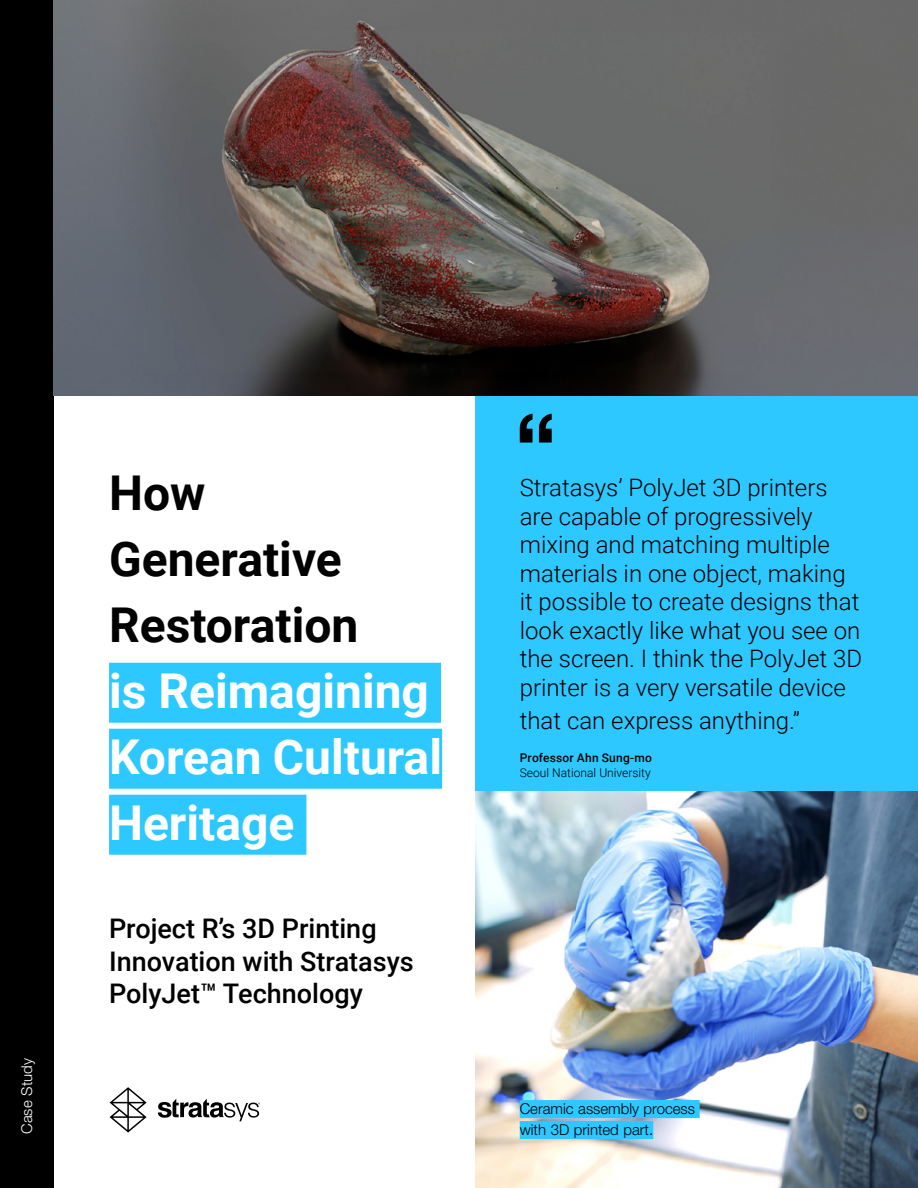
<style>
.page{position:relative;width:918px;height:1188px;background:#fff}
.page>*{position:absolute;margin:0;border:0;box-sizing:border-box;transform-origin:0 0}
.t1{font:700 48px/66px "Roboto";color:#fff}
.t2{font:700 48px/66px "Roboto";color:#000}
.t3{font:500 27px/32.4px "Roboto";color:#000}
.t4{font:300 24px/28.5px "Roboto";color:#000}
.t5{font:300 15px/21px "Helvetica Neue LT Std";color:#000}
.t6{font:300 15px "Helvetica Neue LT Std";letter-spacing:.005em;color:#fff}
.t7{font:300 12px "Roboto";color:#000}
.t8{font:500 12px "Roboto";letter-spacing:.015em;color:#000}
</style>
<div class="page">
<div style="left:0;top:0;width:54px;height:1188px;background:#000"></div>
<svg style="left:158px;top:1099px;width:102px;height:22px"></svg>
<svg style="left:110px;top:1087px;width:37px;height:46px"></svg>
<div style="left:476px;top:396px;width:442px;height:396px;background:#2cc8ff"></div>
<div style="left:109px;top:663px;width:332px;height:60px;background:#2cc8ff"></div>
<div style="left:109px;top:729px;width:333px;height:60px;background:#2cc8ff"></div>
<div style="left:109px;top:795px;width:197px;height:60px;background:#2cc8ff"></div>
<svg style="left:520px;top:414px;width:32px;height:29px"></svg>
<img style="left:54px;top:0;width:864px;height:396px">
<img style="left:476px;top:791px;width:442px;height:397px">
<div style="left:520px;top:1100px;width:180px;height:18px;background:#2cc8ff"></div>
<div style="left:520px;top:1121px;width:133px;height:18px;background:#2cc8ff"></div>
<p class="t6" style="left:18px;top:1134px;width:77px;rotate:-90deg">Case Study</p>
<h1 class="t2" style="left:109px;top:458px;width:251px">How<br>Generative<br>Restoration</h1>
<h1 class="t1" style="left:109px;top:656px;width:335px">is Reimagining<br>Korean Cultural<br>Heritage</h1>
<p class="t3" style="left:109px;top:911px;width:306px">Project R’s 3D Printing<br>Innovation with Stratasys<br>PolyJet™ Technology</p>
<p class="t4" style="left:520px;top:473px;width:344px">Stratasys’ PolyJet 3D printers are capable of progressively mixing and matching multiple materials in one object, making it possible to create designs that look exactly like what you see on the screen. I think the PolyJet 3D printer is a very versatile device</p>
<p class="t4" style="left:520px;top:705px;width:282px">that can express anything.”</p>
<p class="t8" style="left:520px;top:749px;width:134px">Professor Ahn Sung-mo</p>
<p class="t7" style="left:520px;top:764px;width:133px">Seoul National University</p>
<p class="t5" style="left:520px;top:1097px;width:177px">Ceramic assembly process with 3D printed part.</p>
</div>
